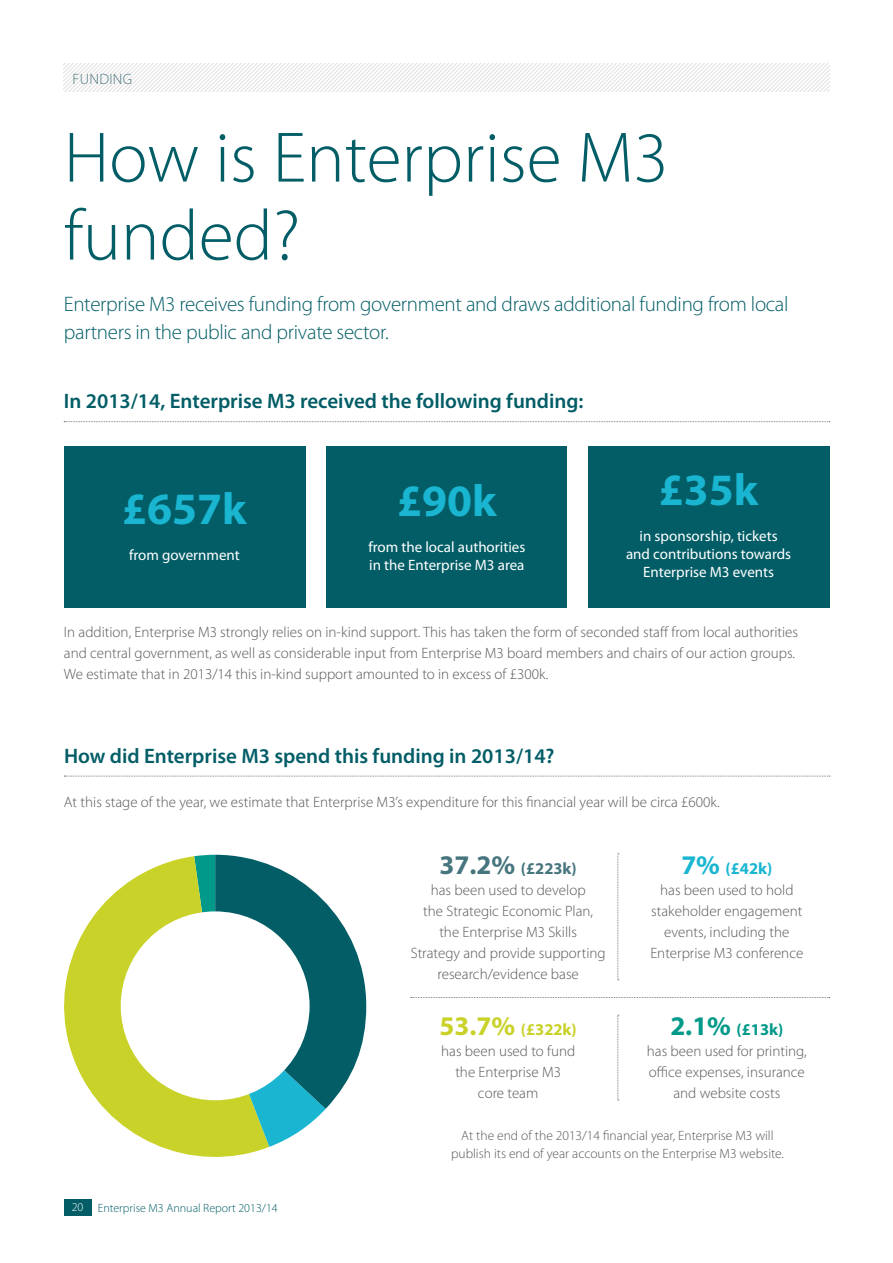
<style>
.page{position:relative;width:893px;height:1263px;background:#fff}
.page>*{position:absolute;margin:0;border:0;box-sizing:border-box;transform-origin:0 0}
.t1{font:300 72px/78px "Myriad Pro";color:#025d66}
.t2{font:700 45px "Myriad Pro";color:#1ab6d1}
.t3{font:300 21px/28.5px "Myriad Pro";letter-spacing:-.015em;color:#025d66}
.t4{font:600 21px "Myriad Pro";color:#025d66}
.t5{font:700 16.5px "Myriad Pro";color:#c9d228}
.t6{font:700 16.5px "Myriad Pro";color:#47757e}
.t7{font:700 16.5px "Myriad Pro";color:#00998a}
.t8{font:700 16.5px "Myriad Pro";color:#1ab6d1}
.t9{font:300 15px/21px "Myriad Pro";color:#575756;text-align:center}
.t10{font:15px/18px "Myriad Pro";color:#fff}
.t11{font:300 15px "Myriad Pro";letter-spacing:.02em;color:#47757e}
.t12{font:300 13.5px/18px "Myriad Pro";color:#575756;text-align:center}
.t13{font:300 12px "Myriad Pro";color:#025d66}
.s1{font-size:27px}
.s2{color:#fff}
</style>
<div class="page">
<div style="left:64px;top:1199px;width:27px;height:16px;background:#025d66"></div>
<svg style="left:64px;top:64px;width:765px;height:27px"></svg>
<svg style="left:64px;top:421px;width:766px;height:1px"></svg>
<svg style="left:64px;top:775px;width:766px;height:2px"></svg>
<div style="left:589px;top:446px;width:241px;height:162px;background:#025d66"></div>
<div style="left:64px;top:446px;width:241px;height:162px;background:#025d66"></div>
<div style="left:326px;top:446px;width:241px;height:162px;background:#025d66"></div>
<svg style="left:411px;top:997px;width:419px;height:1px"></svg>
<svg style="left:617px;top:1015px;width:2px;height:85px"></svg>
<svg style="left:617px;top:853px;width:2px;height:127px"></svg>
<svg style="left:64px;top:856px;width:205px;height:301px;fill:#c9d228"></svg>
<svg style="left:194px;top:855px;width:172px;height:292px"></svg>
<div style="left:121px;top:911px;width:189px;height:189px;background:#fff;border-radius:50%"></div>
<p class="t11" style="left:73px;top:70px;width:61px">FUNDING</p>
<h1 class="t1" style="left:64px;top:118px;width:606px">How is Enterprise M3 funded?</h1>
<h3 class="t3" style="left:64px;top:289px;width:726px">Enterprise M3 receives funding from government and draws additional funding from local partners in the public and private sector.</h3>
<h3 class="t4" style="left:64px;top:388px;width:521px">In 2013/14, Enterprise M3 received the following funding:</h3>
<h2 class="t2" style="left:122px;top:479px;width:126px">£657k</h2>
<p class="t10" style="left:129px;top:545px;width:112px">from government</p>
<h2 class="t2" style="left:397px;top:471px;width:101px">£90k</h2>
<p class="t10" style="left:368px;top:537px;width:158px">from the local authorities in the Enterprise M3 area</p>
<h2 class="t2" style="left:659px;top:460px;width:101px">£35k</h2>
<p class="t10" style="left:626px;top:527px;width:167px;text-align:center">in sponsorship, tickets and contributions towards<br>Enterprise M3 events</p>
<p class="t9" style="left:64px;top:622px;width:736px;text-align:left">In addition, Enterprise M3 strongly relies on in-kind support. This has taken the form of seconded staff from local authorities and central government, as well as considerable input from Enterprise M3 board members and chairs of our action groups.<br>We estimate that in 2013/14 this in-kind support amounted to in excess of £300k.</p>
<h3 class="t4" style="left:64px;top:742px;width:492px">How did Enterprise M3 spend this funding in 2013/14?</h3>
<p class="t9" style="left:64px;top:791px;width:657px">At this stage of the year, we estimate that Enterprise M3’s expenditure for this financial year will be circa £600k.</p>
<p class="t6" style="left:440px;top:857px;width:139px"><span class="s1">37.2%</span> (£223k)</p>
<p class="t9" style="left:411px;top:879px;width:196px">has been used to develop<br>the Strategic Economic Plan,<br>the Enterprise M3 Skills<br>Strategy and provide supporting research/evidence base</p>
<p class="t5" style="left:440px;top:1019px;width:139px"><span class="s1">53.7%</span> (£322k)</p>
<p class="t9" style="left:441px;top:1040px;width:136px">has been used to fund the Enterprise M3 core team</p>
<p class="t8" style="left:681px;top:857px;width:92px"><span class="s1">7%</span> (£42k)</p>
<p class="t9" style="left:650px;top:879px;width:154px">has been used to hold stakeholder engagement events, including the<br>Enterprise M3 conference</p>
<p class="t7" style="left:670px;top:1019px;width:114px"><span class="s1">2.1%</span> (£13k)</p>
<p class="t9" style="left:647px;top:1040px;width:161px">has been used for printing, office expenses, insurance and website costs</p>
<p class="t13" style="left:72px;top:1200px;width:208px"><span class="s2">20</span> Enterprise M3 Annual Report 2013/14</p>
<p class="t12" style="left:451px;top:1126px;width:334px">At the end of the 2013/14 financial year, Enterprise M3 will publish its end of year accounts on the Enterprise M3 website.</p>
</div>
